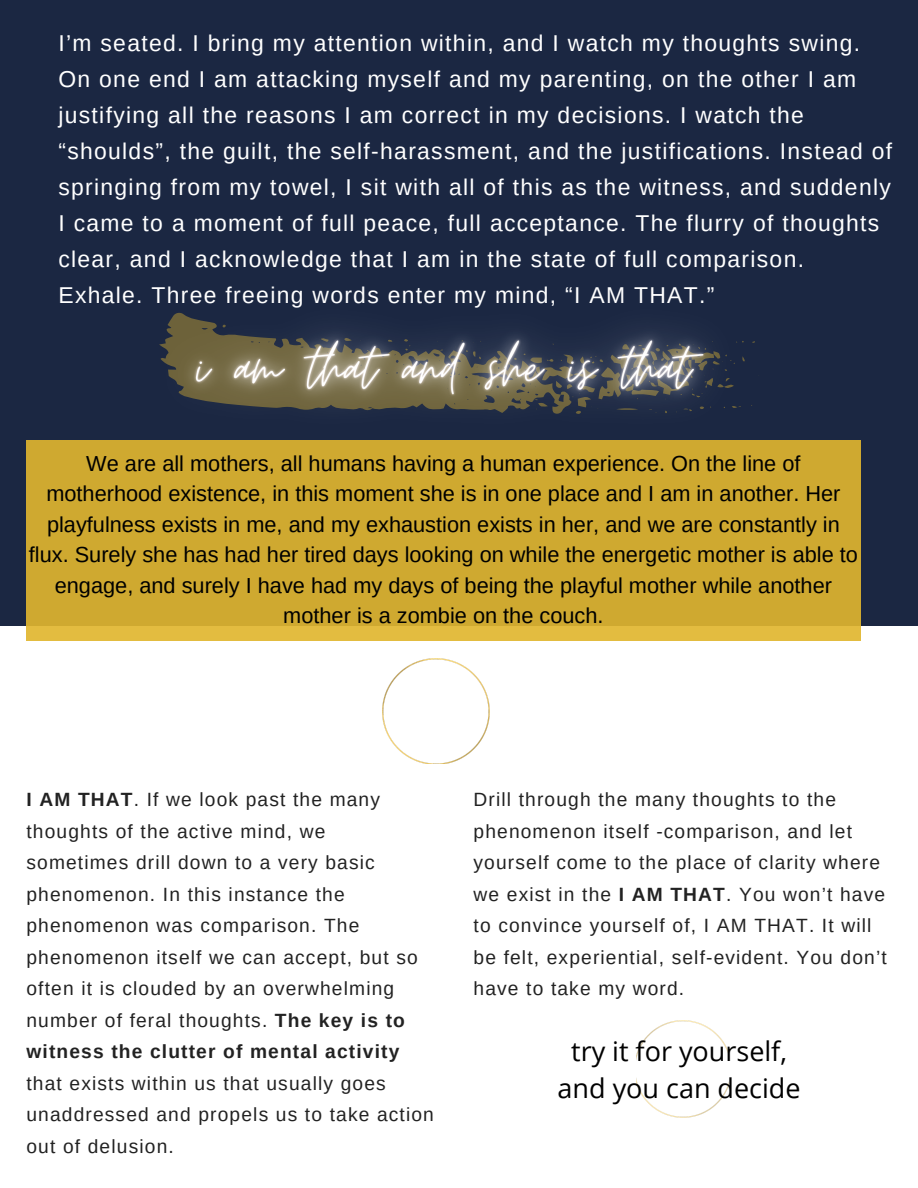
<style>
.page{position:relative;width:918px;height:1188px;background:#fff}
.page>*{position:absolute;margin:0;border:0;box-sizing:border-box;transform-origin:0 0}
.t1{font:27px "Open Sans";color:#000}
.t2{font:22.95px/36px "Arimo";letter-spacing:.055em;color:#fff}
.t3{font:21.75px/30.3px "Arimo";color:#000;text-align:center}
.t4{font:19.2px/31.5px "Arimo";letter-spacing:.06em;color:#222}
.s1{font-weight:700}
</style>
<div class="page">
<img style="left:382px;top:658px;width:107px;height:106px">
<div style="left:0;top:0;width:918px;height:626px;background:#1b2742"></div>
<svg style="left:27px;top:441px;width:834px;height:200px;background:#d0aa31"></svg>
<img style="left:637px;top:1021px;width:92px;height:96px">
<img style="left:108px;top:312px;width:684px;height:188px">
<p class="t2" style="left:58px;top:25px;width:835px">I’m seated. I bring my attention within, and I watch my thoughts swing.<br>On one end I am attacking myself and my parenting, on the other I am justifying all the reasons I am correct in my decisions. I watch the “shoulds”, the guilt, the self-harassment, and the justifications. Instead of springing from my towel, I sit with all of this as the witness, and suddenly I came to a moment of full peace, full acceptance. The flurry of thoughts clear, and I acknowledge that I am in the state of full comparison.<br>Exhale. Three freeing words enter my mind, “I AM THAT.”</p>
<p class="t3" style="left:29px;top:448px;width:831px">We are all mothers, all humans having a human experience. On the line of motherhood existence, in this moment she is in one place and I am in another. Her playfulness exists in me, and my exhaustion exists in her, and we are constantly in flux. Surely she has had her tired days looking on while the energetic mother is able to engage, and surely I have had my days of being the playful mother while another mother is a zombie on the couch.</p>
<p class="t4" style="left:26px;top:784px;width:409px"><span class="s1">I AM THAT</span>. If we look past the many thoughts of the active mind, we<br>sometimes drill down to a very basic phenomenon. In this instance the phenomenon was comparison. The phenomenon itself we can accept, but so often it is clouded by an overwhelming number of feral thoughts. <span class="s1">The key is to witness the clutter of mental activity </span>that exists within us that usually goes unaddressed and propels us to take action out of delusion.</p>
<p class="t4" style="left:474px;top:784px;width:415px">Drill through the many thoughts to the phenomenon itself -comparison, and let yourself come to the place of clarity where we exist in the <span class="s1">I AM THAT</span>. You won’t have to convince yourself of, I AM THAT. It will be felt, experiential, self-evident. You don’t have to take my word.</p>
<p class="t1" style="left:571px;top:1032px;width:217px">try it for yourself,</p>
<p class="t1" style="left:558px;top:1069px;width:244px">and you can decide</p>
</div>
